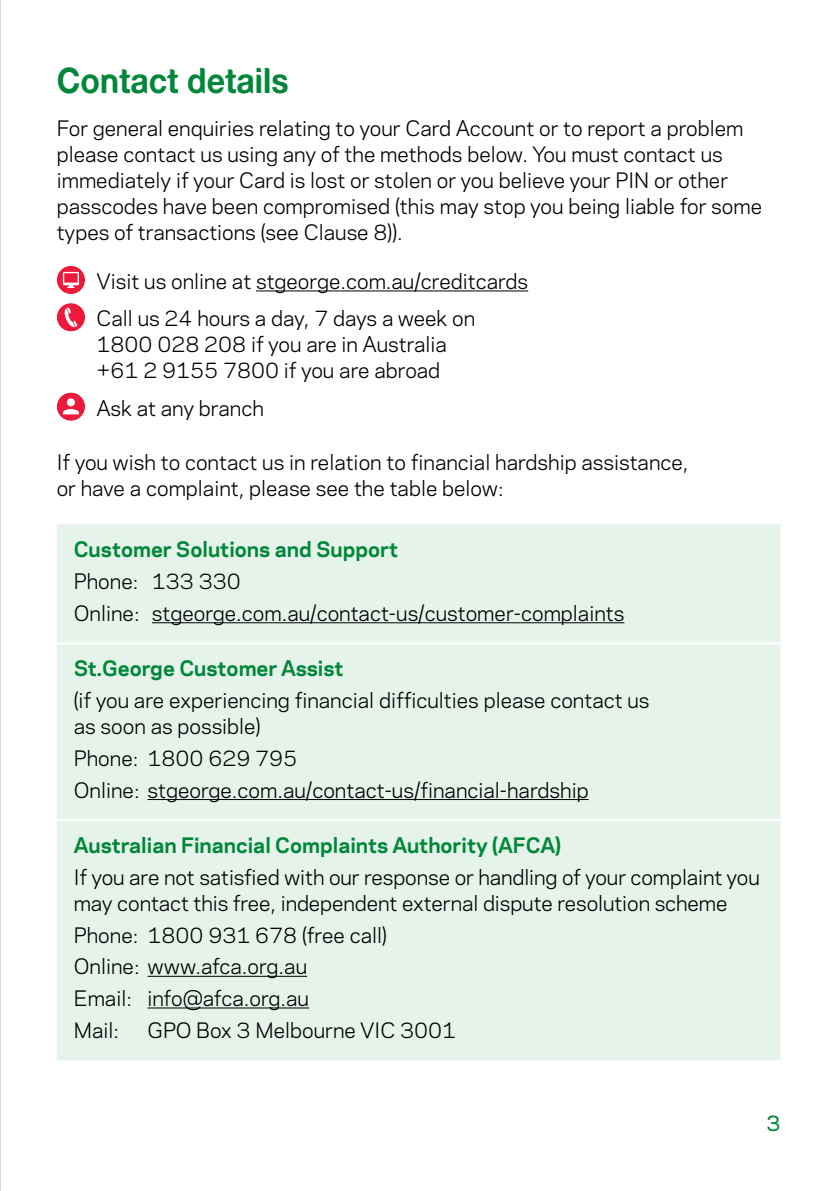
<style>
.page{position:relative;width:840px;height:1191px;background:#fff}
.page>*{position:absolute;margin:0;border:0;box-sizing:border-box;transform-origin:0 0}
.TH1_Non_TOC{font:32px "Dragon Bold 2";color:#008739}
.Body_Before_Bullets{font:20px/26px "Polaris";color:#000}
.Body{font:20px/26px "Polaris";color:#000}
.CTA_with_icon{font:20px/26px "Polaris";color:#000}
.TH2_Non_TOC{font:700 20px "Polaris";color:#008739}
.t1{font:500 20px "Polaris";color:#008739}
</style>
<div class="page">
<hr style="left:256px;top:290px;width:272px;height:1px;background:#000">
<div style="left:57px;top:524px;width:723px;height:536px;background:#e6f3eb"></div>
<hr style="left:57px;top:642px;width:723px;height:2px;background:#fff">
<hr style="left:57px;top:819px;width:723px;height:2px;background:#fff">
<hr style="left:152px;top:622px;width:472px;height:1px;background:#000">
<hr style="left:147px;top:799px;width:441px;height:1px;background:#000">
<hr style="left:147px;top:976px;width:160px;height:1px;background:#000">
<hr style="left:147px;top:1007px;width:162px;height:1px;background:#000">
<div style="left:57px;top:266px;width:28px;height:28px;background:#ed1a3b;border-radius:50%"></div>
<svg style="left:63px;top:272px;width:16px;height:16px"></svg>
<div style="left:57px;top:303px;width:28px;height:28px;background:#ed1a3b;border-radius:50%"></div>
<svg style="left:64px;top:307px;width:13px;height:20px"></svg>
<div style="left:57px;top:392px;width:28px;height:29px;background:#ed1a3b;border-radius:50%"></div>
<svg style="left:63px;top:398px;width:16px;height:16px"></svg>
<h2 class="TH1_Non_TOC" style="left:57px;top:65px;width:233px">Contact details</h2>
<p class="Body" style="left:57px;top:114px;width:706px">For general enquiries relating to your Card Account or to report a problem please contact us using any of the methods below. You must contact us immediately if your Card is lost or stolen or you believe your PIN or other passcodes have been compromised (this may stop you being liable for some types of transactions (see Clause 8)).</p>
<p class="CTA_with_icon" style="left:96px;top:267px;width:433px">Visit us online at stgeorge.com.au/creditcards</p>
<p class="CTA_with_icon" style="left:96px;top:304px;width:380px">Call us 24 hours a day, 7 days a week on<br>1800 028 208 if you are in Australia +61 2 9155 7800 if you are abroad</p>
<p class="CTA_with_icon" style="left:96px;top:394px;width:169px">Ask at any branch</p>
<p class="Body" style="left:57px;top:448px;width:633px">If you wish to contact us in relation to financial hardship assistance, or have a complaint, please see the table below:</p>
<h3 class="TH2_Non_TOC" style="left:74px;top:534px;width:326px">Customer Solutions and Support</h3>
<p class="Body_Before_Bullets" style="left:74px;top:567px;width:168px">Phone: 133 330</p>
<p class="Body_Before_Bullets" style="left:74px;top:599px;width:552px">Online: stgeorge.com.au/contact-us/customer-complaints</p>
<h3 class="TH2_Non_TOC" style="left:74px;top:653px;width:271px">St.George Customer Assist</h3>
<p class="Body_Before_Bullets" style="left:74px;top:686px;width:577px">(if you are experiencing financial difficulties please contact us as soon as possible)</p>
<p class="Body_Before_Bullets" style="left:74px;top:744px;width:225px">Phone: 1800 629 795</p>
<p class="Body_Before_Bullets" style="left:74px;top:775px;width:516px">Online: stgeorge.com.au/contact-us/financial-hardship</p>
<h3 class="TH2_Non_TOC" style="left:74px;top:830px;width:488px">Australian Financial Complaints Authority (AFCA)</h3>
<p class="Body_Before_Bullets" style="left:74px;top:863px;width:687px">If you are not satisfied with our response or handling of your complaint you may contact this free, independent external dispute resolution scheme</p>
<p class="Body_Before_Bullets" style="left:74px;top:920px;width:314px">Phone: 1800 931 678 (free call)</p>
<p class="Body_Before_Bullets" style="left:74px;top:952px;width:235px">Online: www.afca.org.au</p>
<p class="Body_Before_Bullets" style="left:74px;top:984px;width:237px">Email: info@afca.org.au</p>
<p class="Body_Before_Bullets" style="left:74px;top:1015px;width:47px">Mail:</p>
<p class="Body_Before_Bullets" style="left:147px;top:1015px;width:310px">GPO Box 3 Melbourne VIC 3001</p>
<p class="t1" style="left:766px;top:1108px;width:15px">3</p>
</div>
